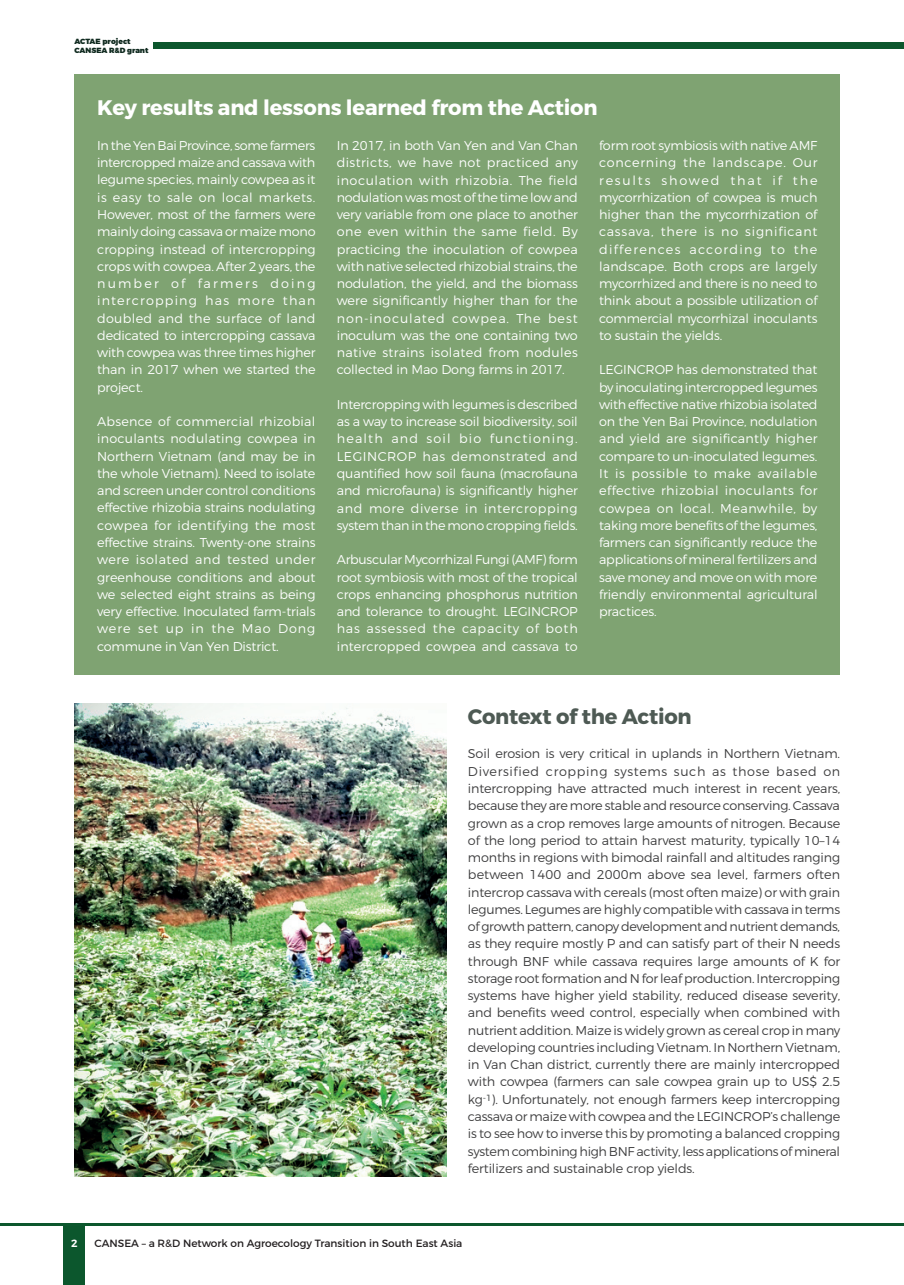
<style>
.page{position:relative;width:904px;height:1285px;background:#fff}
.page>*{position:absolute;margin:0;border:0;box-sizing:border-box;transform-origin:0 0}
.t1{font:700 21px "Montserrat";letter-spacing:-.01em;color:#fff}
.t2{font:700 21px "Montserrat";letter-spacing:-.01em;color:#4e5a54}
.t3{font:300 12.75px/17.2px "Montserrat";letter-spacing:-.01em;color:#fff;text-align:justify}
.t4{font:300 12.75px/17.2px "Montserrat";letter-spacing:-.01em;color:#3e3e3f;text-align:justify}
.t5{font:10.5px "Montserrat";color:#231f20}
.t6{font:600 10.5px "Montserrat";color:#fff}
.t7{font:900 7.5px/9px "Montserrat";color:#0f2a1f}
</style>
<div class="page">
<div style="left:63px;top:1225px;width:22px;height:59px;background:#0c572d"></div>
<hr style="left:0;top:1222px;width:904px;height:3px;background:#0c572d">
<div style="left:153px;top:42px;width:751px;height:7px;background:#0c572d"></div>
<div style="left:74px;top:74px;width:766px;height:601px;background:#7fa372"></div>
<img style="left:74px;top:703px;width:372px;height:473px">
<p class="t7" style="left:74px;top:37px;width:76px">ACTAE project<br>CANSEA R&amp;D grant</p>
<h1 class="t1" style="left:97px;top:94px;width:502px">Key results and lessons learned from the Action</h1>
<p class="t3" style="left:97px;top:136px;width:220px">In the Yen Bai Province, some farmers intercropped maize and cassava with legume species, mainly cowpea as it is easy to sale on local markets.<br>However, most of the farmers were mainly doing cassava or maize mono cropping instead of intercropping crops with cowpea. After 2 years, the number of farmers doing intercropping has more than doubled and the surface of land dedicated to intercropping cassava with cowpea was three times higher than in 2017 when we started the project.</p>
<p class="t3" style="left:97px;top:412px;width:220px">Absence of commercial rhizobial inoculants nodulating cowpea in Northern Vietnam (and may be in the whole Vietnam). Need to isolate and screen under control conditions effective rhizobia strains nodulating cowpea for identifying the most effective strains. Twenty-one strains were isolated and tested under greenhouse conditions and about we selected eight strains as being very effective. Inoculated farm-trials were set up in the Mao Dong commune in Van Yen District.</p>
<p class="t3" style="left:337px;top:136px;width:243px">In 2017, in both Van Yen and Van Chan districts, we have not practiced any inoculation with rhizobia. The field nodulation was most of the time low and very variable from one place to another one even within the same field. By practicing the inoculation of cowpea with native selected rhizobial strains, the nodulation, the yield, and the biomass were significantly higher than for the non-inoculated cowpea. The best inoculum was the one containing two native strains isolated from nodules collected in Mao Dong farms in 2017.</p>
<p class="t3" style="left:337px;top:395px;width:243px">Intercropping with legumes is described as a way to increase soil biodiversity, soil health and soil bio functioning.<br>LEGINCROP has demonstrated and quantified how soil fauna (macrofauna and microfauna) is significantly higher and more diverse in intercropping system than in the mono cropping fields.</p>
<p class="t3" style="left:337px;top:551px;width:242px">Arbuscular Mycorrhizal Fungi (AMF) form root symbiosis with most of the tropical crops enhancing phosphorus nutrition and tolerance to drought. LEGINCROP has assessed the capacity of both intercropped cowpea and cassava to</p>
<p class="t3" style="left:599px;top:137px;width:220px">form root symbiosis with native AMF concerning the landscape. Our results showed that if the mycorrhization of cowpea is much higher than the mycorrhization of cassava, there is no significant differences according to the landscape. Both crops are largely mycorrhized and there is no need to think about a possible utilization of commercial mycorrhizal inoculants to sustain the yields.</p>
<p class="t3" style="left:599px;top:361px;width:220px">LEGINCROP has demonstrated that by inoculating intercropped legumes with effective native rhizobia isolated on the Yen Bai Province, nodulation and yield are significantly higher compare to un-inoculated legumes.<br>It is possible to make available effective rhizobial inoculants for cowpea on local. Meanwhile, by taking more benefits of the legumes, farmers can significantly reduce the applications of mineral fertilizers and save money and move on with more friendly environmental agricultural practices.</p>
<h1 class="t2" style="left:468px;top:703px;width:225px">Context of the Action</h1>
<p class="t4" style="left:468px;top:745px;width:374px">Soil erosion is very critical in uplands in Northern Vietnam.<br>Diversified cropping systems such as those based on intercropping have attracted much interest in recent years, because they are more stable and resource conserving. Cassava grown as a crop removes large amounts of nitrogen. Because of the long period to attain harvest maturity, typically 10–14 months in regions with bimodal rainfall and altitudes ranging between 1400 and 2000m above sea level, farmers often intercrop cassava with cereals (most often maize) or with grain legumes. Legumes are highly compatible with cassava in terms of growth pattern, canopy development and nutrient demands, as they require mostly P and can satisfy part of their N needs through BNF while cassava requires large amounts of K for storage root formation and N for leaf production. Intercropping systems have higher yield stability, reduced disease severity, and benefits weed control, especially when combined with nutrient addition. Maize is widely grown as cereal crop in many developing countries including Vietnam. In Northern Vietnam, in Van Chan district, currently there are mainly intercropped with cowpea (farmers can sale cowpea grain up to US$ 2.5 kg<sup>-1</sup>). Unfortunately, not enough farmers keep intercropping cassava or maize with cowpea and the LEGINCROP’s challenge is to see how to inverse this by promoting a balanced cropping system combining high BNF activity, less applications of mineral fertilizers and sustainable crop yields.</p>
<p class="t6" style="left:71px;top:1236px;width:8px">2</p>
<p class="t5" style="left:94px;top:1236px;width:369px">CANSEA – a R&amp;D Network on Agroecology Transition in South East Asia</p>
</div>
